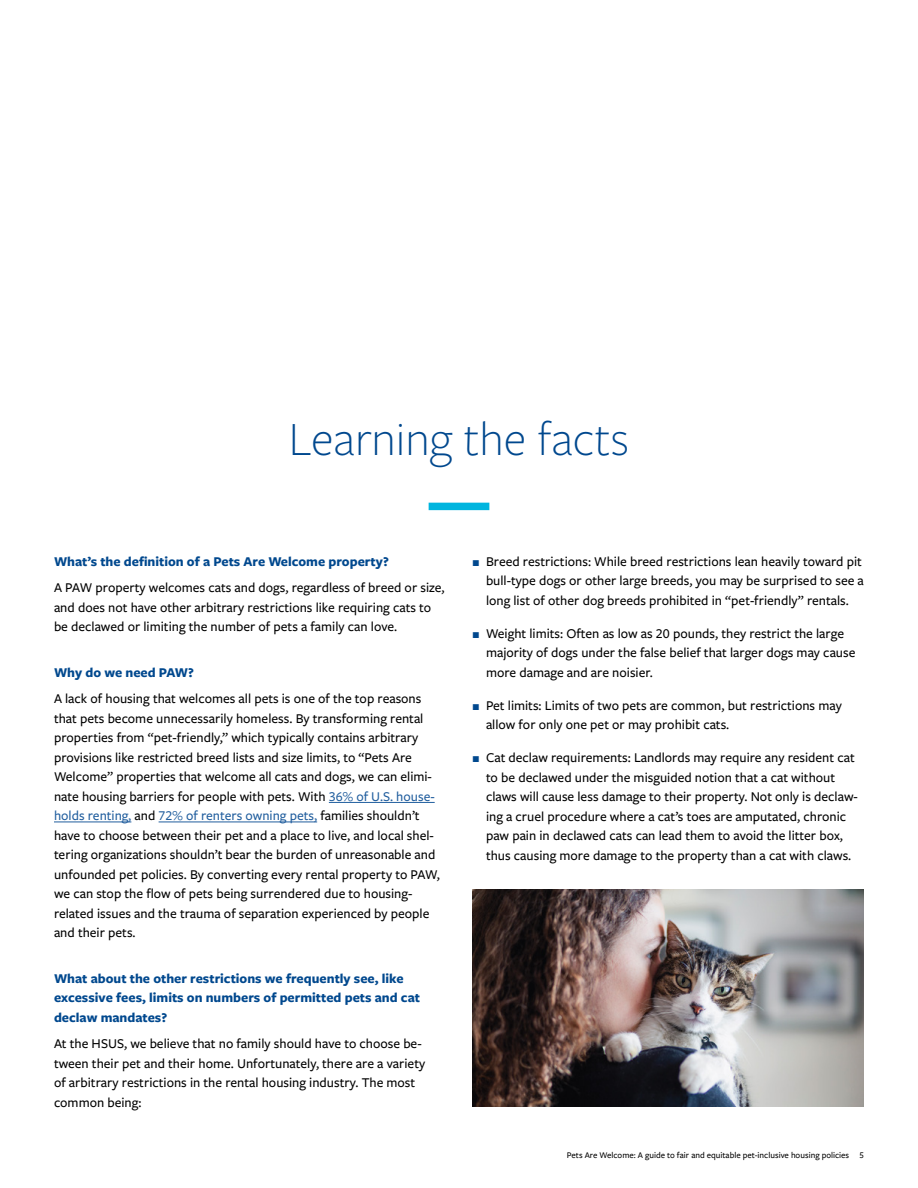
<style>
.page{position:relative;width:918px;height:1188px;background:#fff}
.page>*{position:absolute;margin:0;border:0;box-sizing:border-box;transform-origin:0 0}
.t1{font:300 49.5px "Freight Sans Pro";color:#00488e}
.t2{font:500 13.95px/19.5px "Freight Sans Pro";color:#000}
.t3{font:700 13.95px/19.5px "Freight Sans Pro";color:#00488e}
.t4{font:500 9px "Freight Sans Pro";color:#000}
.s1{color:#215e9e}
</style>
<div class="page">
<hr style="left:329px;top:802px;width:106px;height:1px;background:#215e9e">
<hr style="left:54px;top:822px;width:77px;height:1px;background:#215e9e">
<hr style="left:159px;top:822px;width:158px;height:1px;background:#215e9e">
<img style="left:472px;top:890px;width:392px;height:217px">
<div style="left:429px;top:503px;width:60px;height:7px;background:#00b5df"></div>
<h1 class="t1" style="left:289px;top:406px;width:342px">Learning the facts</h1>
<p class="t3" style="left:54px;top:551px;width:336px">What’s the definition of a Pets Are Welcome property?</p>
<p class="t2" style="left:54px;top:577px;width:392px">A PAW property welcomes cats and dogs, regardless of breed or size, and does not have other arbitrary restrictions like requiring cats to be declawed or limiting the number of pets a family can love.</p>
<p class="t3" style="left:54px;top:662px;width:142px">Why do we need PAW?</p>
<p class="t2" style="left:54px;top:688px;width:387px">A lack of housing that welcomes all pets is one of the top reasons that pets become unnecessarily homeless. By transforming rental properties from “pet-friendly,” which typically contains arbitrary provisions like restricted breed lists and size limits, to “Pets Are Welcome” properties that welcome all cats and dogs, we can elimi&shy;nate housing barriers for people with pets. With <span class="s1">36% of U.S. house&shy;holds renting,</span> and <span class="s1">72% of renters owning pets,</span> families shouldn’t have to choose between their pet and a place to live, and local shel&shy;tering organizations shouldn’t bear the burden of unreasonable and unfounded pet policies. By converting every rental property to PAW, we can stop the flow of pets being surrendered due to housing&shy;related issues and the trauma of separation experienced by people and their pets.</p>
<p class="t3" style="left:54px;top:968px;width:368px">What about the other restrictions we frequently see, like excessive fees, limits on numbers of permitted pets and cat declaw mandates?</p>
<p class="t2" style="left:54px;top:1033px;width:373px">At the HSUS, we believe that no family should have to choose be&shy;tween their pet and their home. Unfortunately, there are a variety of arbitrary restrictions in the rental housing industry. The most common being:</p>
<p class="t2" style="left:486px;top:551px;width:379px">Breed restrictions: While breed restrictions lean heavily toward pit bull-type dogs or other large breeds, you may be surprised to see a long list of other dog breeds prohibited in “pet-friendly” rentals.</p>
<p class="t2" style="left:486px;top:623px;width:371px">Weight limits: Often as low as 20 pounds, they restrict the large majority of dogs under the false belief that larger dogs may cause more damage and are noisier.</p>
<p class="t2" style="left:486px;top:695px;width:357px">Pet limits: Limits of two pets are common, but restrictions may allow for only one pet or may prohibit cats.</p>
<p class="t2" style="left:486px;top:748px;width:373px">Cat declaw requirements: Landlords may require any resident cat to be declawed under the misguided notion that a cat without claws will cause less damage to their property. Not only is declaw&shy;ing a cruel procedure where a cat’s toes are amputated, chronic paw pain in declawed cats can lead them to avoid the litter box, thus causing more damage to the property than a cat with claws.</p>
<p class="t4" style="left:567px;top:1149px;width:299px">Pets Are Welcome: A guide to fair and equitable pet-inclusive housing policies 5</p>
</div>
